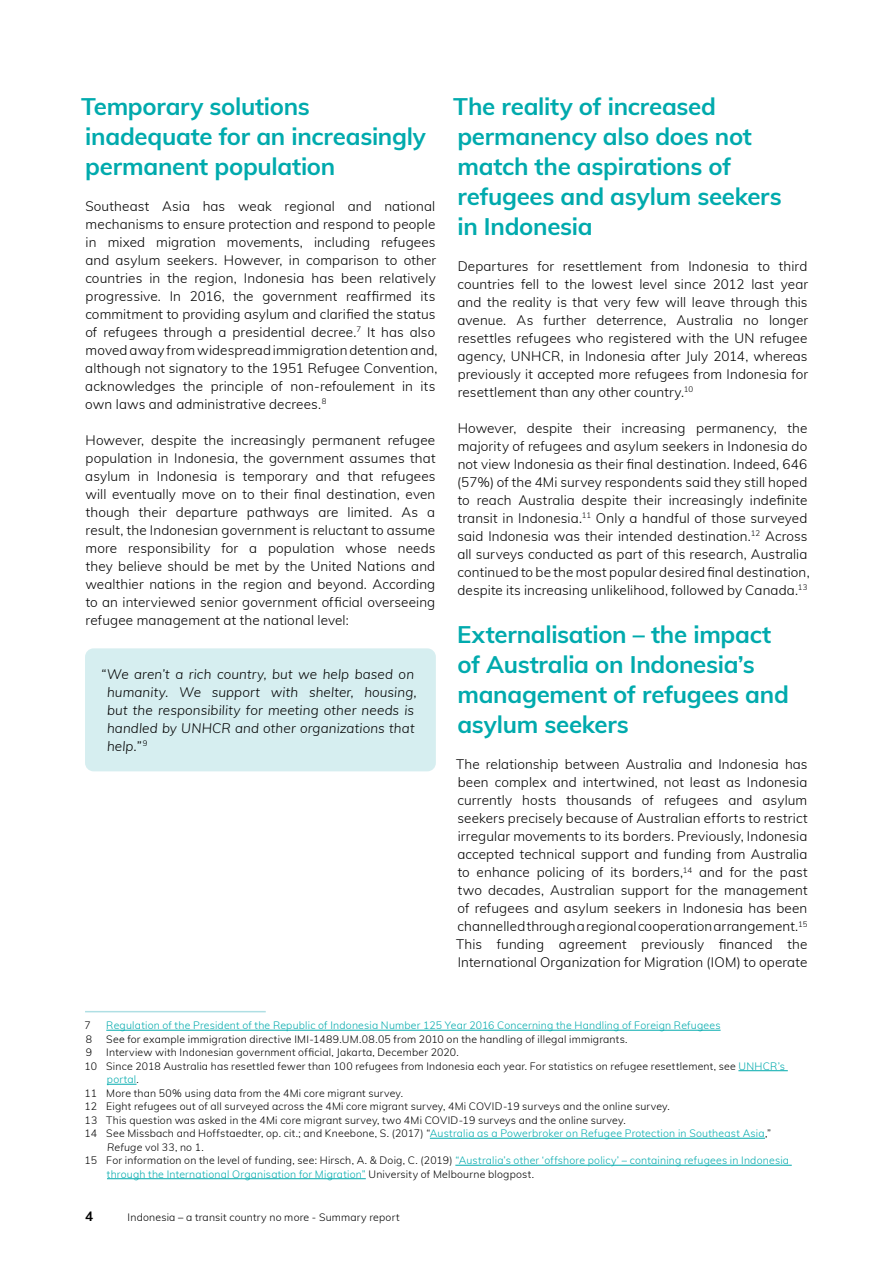
<style>
.page{position:relative;width:893px;height:1263px;background:#fff}
.page>*{position:absolute;margin:0;border:0;box-sizing:border-box;transform-origin:0 0}
.t1{font:700 24px/30px "Muli";letter-spacing:-.01em;color:#00aaad}
.t2{font:300 13.5px/18px "Muli";letter-spacing:.01em;color:#000;text-align:justify}
.t3{font:italic 300 13.5px/18px "Muli";letter-spacing:.01em;color:#000}
.t4{font:700 13.5px "Muli";color:#000}
.t5{font:300 10.5px "Muli";letter-spacing:.02em;color:#000}
.t6{font:300 10.5px "Muli";letter-spacing:.02em;color:#00aaad}
.s1{color:#00aaad}
.s2{color:#000}
.s3{font-style:italic}
</style>
<div class="page">
<div style="left:85px;top:648px;width:351px;height:123px;background:#d6eef0;border-radius:9px"></div>
<hr style="left:85px;top:1011px;width:181px;height:1px;background:#afdfe4">
<hr style="left:106px;top:1030px;width:615px;height:1px;background:#00aaad">
<hr style="left:738px;top:1070px;width:50px;height:1px;background:#00aaad">
<hr style="left:107px;top:1084px;width:30px;height:1px;background:#00aaad">
<hr style="left:430px;top:1138px;width:335px;height:1px;background:#00aaad">
<hr style="left:455px;top:1165px;width:337px;height:1px;background:#00aaad">
<hr style="left:107px;top:1178px;width:259px;height:1px;background:#00aaad">
<h1 class="t1" style="left:81px;top:90px;width:346px">Temporary solutions inadequate for an increasingly permanent population</h1>
<p class="t2" style="left:85px;top:196px;width:354px;text-align:left">Southeast Asia has weak regional and national mechanisms to ensure protection and respond to people in mixed migration movements, including refugees and asylum seekers. However, in comparison to other countries in the region, Indonesia has been relatively progressive. In 2016, the government reaffirmed its commitment to providing asylum and clarified the status of refugees through a presidential decree.<sup>7</sup> It has also moved away from widespread immigration detention and, although not signatory to the 1951 Refugee Convention, acknowledges the principle of non-refoulement in its own laws and administrative decrees.<sup>8</sup></p>
<p class="t2" style="left:85px;top:430px;width:352px">However, despite the increasingly permanent refugee population in Indonesia, the government assumes that asylum in Indonesia is temporary and that refugees will eventually move on to their final destination, even though their departure pathways are limited. As a result, the Indonesian government is reluctant to assume more responsibility for a population whose needs they believe should be met by the United Nations and wealthier nations in the region and beyond. According to an interviewed senior government official overseeing refugee management at the national level:</p>
<p class="t3" style="left:107px;top:664px;width:311px;text-indent:-6px">“We aren’t a rich country, but we help based on humanity. We support with shelter, housing, but the responsibility for meeting other needs is handled by UNHCR and other organizations that help.” <sup>9</sup></p>
<h1 class="t1" style="left:453px;top:90px;width:330px">The reality of increased permanency also does not match the aspirations of refugees and asylum seekers in Indonesia</h1>
<p class="t2" style="left:457px;top:256px;width:352px">Departures for resettlement from Indonesia to third countries fell to the lowest level since 2012 last year and the reality is that very few will leave through this avenue. As further deterrence, Australia no longer resettles refugees who registered with the UN refugee agency, UNHCR, in Indonesia after July 2014, whereas previously it accepted more refugees from Indonesia for resettlement than any other country.<sup>10</sup></p>
<p class="t2" style="left:457px;top:418px;width:354px;text-align:left">However, despite their increasing permanency, the majority of refugees and asylum seekers in Indonesia do not view Indonesia as their final destination. Indeed, 646 (57%) of the 4Mi survey respondents said they still hoped to reach Australia despite their increasingly indefinite transit in Indonesia.<sup>11</sup> Only a handful of those surveyed said Indonesia was their intended destination.<sup>12</sup> Across all surveys conducted as part of this research, Australia continued to be the most popular desired final destination, despite its increasing unlikelihood, followed by Canada.<sup>13</sup></p>
<h1 class="t1" style="left:457px;top:618px;width:333px">Externalisation – the impact of Australia on Indonesia’s management of refugees and asylum seekers</h1>
<p class="t2" style="left:456px;top:754px;width:353px">The relationship between Australia and Indonesia has been complex and intertwined, not least as Indonesia currently hosts thousands of refugees and asylum seekers precisely because of Australian efforts to restrict irregular movements to its borders. Previously, Indonesia accepted technical support and funding from Australia to enhance policing of its borders,<sup>14</sup> and for the past two decades, Australian support for the management of refugees and asylum seekers in Indonesia has been channelled through a regional cooperation arrangement.<sup>15<br></sup>This funding agreement previously financed the International Organization for Migration (IOM) to operate</p>
<p class="t5" style="left:84px;top:1018px;width:8px">7</p>
<p class="t6" style="left:106px;top:1018px;width:616px">Regulation of the President of the Republic of Indonesia Number 125 Year 2016 Concerning the Handling of Foreign Refugees</p>
<p class="t5" style="left:86px;top:1031px;width:8px">8</p>
<p class="t5" style="left:106px;top:1031px;width:523px">See for example immigration directive IMI-1489.UM.08.05 from 2010 on the handling of illegal immigrants.</p>
<p class="t5" style="left:86px;top:1045px;width:8px">9</p>
<p class="t5" style="left:106px;top:1045px;width:354px">Interview with Indonesian government official, Jakarta, December 2020.</p>
<p class="t5" style="left:85px;top:1058px;width:702px">10 Since 2018 Australia has resettled fewer than 100 refugees from Indonesia each year. For statistics on refugee resettlement, see <span class="s1">UNHCR’s</span></p>
<p class="t6" style="left:107px;top:1072px;width:33px">portal<span class="s2">.</span></p>
<p class="t5" style="left:85px;top:1085px;width:320px">11 More than 50% using data from the 4Mi core migrant survey.</p>
<p class="t5" style="left:85px;top:1099px;width:587px">12 Eight refugees out of all surveyed across the 4Mi core migrant survey, 4Mi COVID-19 surveys and the online survey.</p>
<p class="t5" style="left:85px;top:1112px;width:543px">13 This question was asked in the 4Mi core migrant survey, two 4Mi COVID-19 surveys and the online survey.</p>
<p class="t5" style="left:85px;top:1126px;width:688px">14 See Missbach and Hoffstaedter, op. cit.; and Kneebone, S. (2017) “<span class="s1">Australia as a Powerbroker on Refugee Protection in Southeast Asia</span>,”</p>
<p class="t5" style="left:107px;top:1139px;width:98px"><span class="s3">Refuge</span> vol 33, no 1.</p>
<p class="t5" style="left:85px;top:1153px;width:706px">15 For information on the level of funding, see: Hirsch, A. &amp; Doig, C. (2019) <span class="s1">“Australia’s other ‘offshore policy’ – containing refugees in Indonesia</span></p>
<p class="t6" style="left:107px;top:1166px;width:428px">through the International Organisation for Migration” <span class="s2">University of Melbourne blogpost.</span></p>
<p class="t4" style="left:85px;top:1206px;width:10px">4</p>
<p class="t5" style="left:128px;top:1210px;width:273px">Indonesia – a transit country no more - Summary report</p>
</div>
